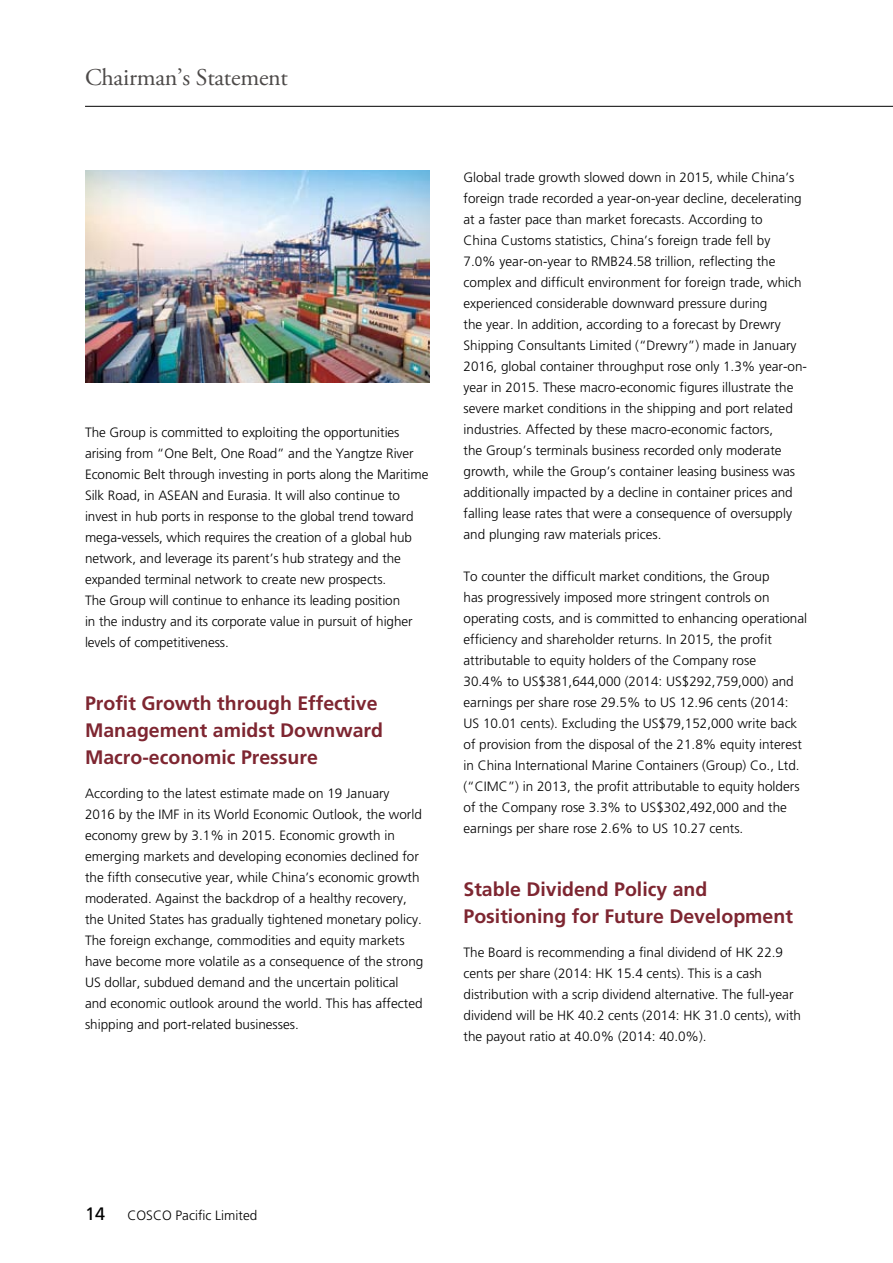
<style>
.page{position:relative;width:893px;height:1263px;background:#fff}
.page>*{position:absolute;margin:0;border:0;box-sizing:border-box;transform-origin:0 0}
.t1{font:24px "Adobe Garamond Pro";letter-spacing:-.01em;color:#4c4948}
.t2{font:700 19.5px/27px "Frutiger";color:#7e2631}
.t3{font:18px "Frutiger";color:#000}
.t4{font:300 13.5px/21px "Frutiger";color:#000}
</style>
<div class="page">
<img style="left:85px;top:170px;width:344px;height:213px">
<hr style="left:85px;top:106px;width:808px;height:1px;background:#000">
<h1 class="t1" style="left:85px;top:63px;width:204px">Chairman’s Statement</h1>
<p class="t4" style="left:85px;top:422px;width:345px">The Group is committed to exploiting the opportunities arising from “One Belt, One Road” and the Yangtze River Economic Belt through investing in ports along the Maritime Silk Road, in ASEAN and Eurasia. It will also continue to invest in hub ports in response to the global trend toward mega-vessels, which requires the creation of a global hub network, and leverage its parent’s hub strategy and the expanded terminal network to create new prospects.<br>The Group will continue to enhance its leading position<br>in the industry and its corporate value in pursuit of higher levels of competitiveness.</p>
<h2 class="t2" style="left:85px;top:690px;width:299px">Profit Growth through Effective<br>Management amidst Downward<br>Macro-economic Pressure</h2>
<p class="t4" style="left:85px;top:783px;width:340px">According to the latest estimate made on 19 January<br>2016 by the IMF in its World Economic Outlook, the world economy grew by 3.1% in 2015. Economic growth in emerging markets and developing economies declined for the fifth consecutive year, while China’s economic growth moderated. Against the backdrop of a healthy recovery, the United States has gradually tightened monetary policy.<br>The foreign exchange, commodities and equity markets have become more volatile as a consequence of the strong US dollar, subdued demand and the uncertain political and economic outlook around the world. This has affected shipping and port-related businesses.</p>
<p class="t4" style="left:463px;top:167px;width:345px">Global trade growth slowed down in 2015, while China’s foreign trade recorded a year-on-year decline, decelerating at a faster pace than market forecasts. According to<br>China Customs statistics, China’s foreign trade fell by<br>7.0% year-on-year to RMB24.58 trillion, reflecting the complex and difficult environment for foreign trade, which experienced considerable downward pressure during<br>the year. In addition, according to a forecast by Drewry Shipping Consultants Limited (“Drewry”) made in January 2016, global container throughput rose only 1.3% year-on&shy;year in 2015. These macro-economic figures illustrate the severe market conditions in the shipping and port related industries. Affected by these macro-economic factors,<br>the Group’s terminals business recorded only moderate growth, while the Group’s container leasing business was additionally impacted by a decline in container prices and falling lease rates that were a consequence of oversupply and plunging raw materials prices.</p>
<p class="t4" style="left:463px;top:566px;width:345px">To counter the difficult market conditions, the Group<br>has progressively imposed more stringent controls on operating costs, and is committed to enhancing operational efficiency and shareholder returns. In 2015, the profit attributable to equity holders of the Company rose<br>30.4% to US$381,644,000 (2014: US$292,759,000) and earnings per share rose 29.5% to US 12.96 cents (2014:<br>US 10.01 cents). Excluding the US$79,152,000 write back of provision from the disposal of the 21.8% equity interest in China International Marine Containers (Group) Co., Ltd. (“CIMC”) in 2013, the profit attributable to equity holders of the Company rose 3.3% to US$302,492,000 and the earnings per share rose 2.6% to US 10.27 cents.</p>
<h2 class="t2" style="left:463px;top:876px;width:331px">Stable Dividend Policy and<br>Positioning for Future Development</h2>
<p class="t4" style="left:463px;top:942px;width:339px">The Board is recommending a final dividend of HK 22.9 cents per share (2014: HK 15.4 cents). This is a cash distribution with a scrip dividend alternative. The full-year dividend will be HK 40.2 cents (2014: HK 31.0 cents), with the payout ratio at 40.0% (2014: 40.0%).</p>
<h3 class="t3" style="left:85px;top:1203px;width:22px">14</h3>
<p class="t4" style="left:128px;top:1205px;width:131px">COSCO Pacific Limited</p>
</div>
